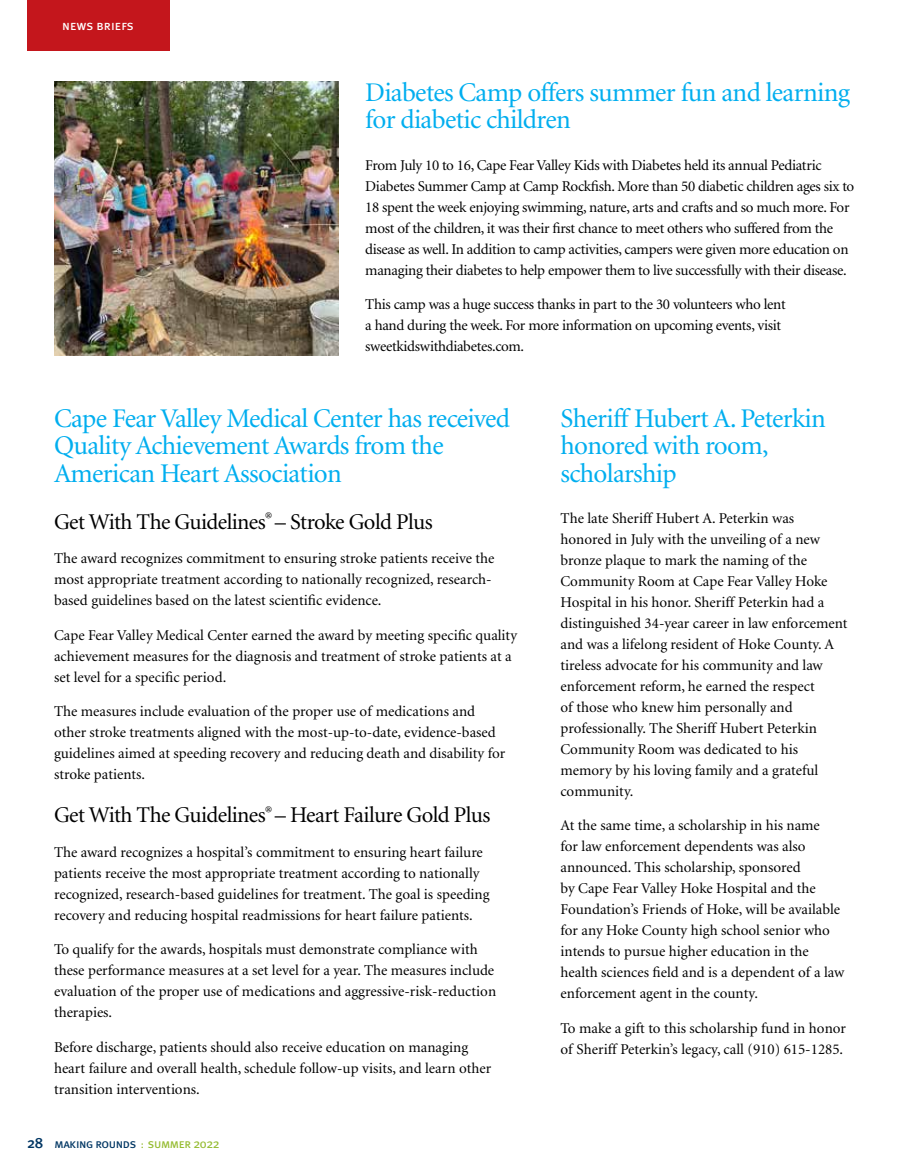
<style>
.page{position:relative;width:905px;height:1175px;background:#fff}
.page>*{position:absolute;margin:0;border:0;box-sizing:border-box;transform-origin:0 0}
.t1{font:27px/27px "Minion";letter-spacing:-.025em;color:#00aeef}
.t2{font:22.5px "Minion";letter-spacing:-.025em;color:#000}
.t3{font:15px/21px "Minion";color:#000}
.t4{font:15px/21px "Minion";letter-spacing:-.02em;color:#000}
.t5{font:13.5px "Meta Plus Book Caps";color:#fff}
.t6{font:12.75px "Meta Plus Book Caps";letter-spacing:-.03em;color:#003663}
.s1{font-family:"Meta Plus";font-weight:500;font-size:15px}
.s2{font-size:10.5px;color:#96bc33}
.s3{color:#96bc33}
.s4{font-family:"Meta Plus";color:#96bc33}
</style>
<div class="page">
<div style="left:27px;top:0;width:142px;height:50px;background:#c4161c"></div>
<img style="left:54px;top:81px;width:285px;height:274px">
<p class="t5" style="left:62px;top:18px;width:73px">news briefs</p>
<h1 class="t1" style="left:365px;top:80px;width:486px">Diabetes Camp offers summer fun and learning for diabetic children</h1>
<p class="t4" style="left:365px;top:155px;width:490px">From July 10 to 16, Cape Fear Valley Kids with Diabetes held its annual Pediatric Diabetes Summer Camp at Camp Rockfish. More than 50 diabetic children ages six to 18 spent the week enjoying swimming, nature, arts and crafts and so much more. For most of the children, it was their first chance to meet others who suffered from the disease as well. In addition to camp activities, campers were given more education on managing their diabetes to help empower them to live successfully with their disease.</p>
<p class="t4" style="left:365px;top:294px;width:422px">This camp was a huge success thanks in part to the 30 volunteers who lent a hand during the week. For more information on upcoming events, visit sweetkidswithdiabetes.com.</p>
<h1 class="t1" style="left:54px;top:406px;width:457px">Cape Fear Valley Medical Center has received<br>Quality Achievement Awards from the<br>American Heart Association</h1>
<h2 class="t2" style="left:54px;top:510px;width:380px">Get With The Guidelines<sup>®</sup> – Stroke Gold Plus</h2>
<p class="t3" style="left:54px;top:548px;width:442px">The award recognizes commitment to ensuring stroke patients receive the most appropriate treatment according to nationally recognized, research&shy;based guidelines based on the latest scientific evidence.</p>
<p class="t3" style="left:54px;top:625px;width:464px">Cape Fear Valley Medical Center earned the award by meeting specific quality achievement measures for the diagnosis and treatment of stroke patients at a set level for a specific period.</p>
<p class="t3" style="left:54px;top:701px;width:453px">The measures include evaluation of the proper use of medications and other stroke treatments aligned with the most-up-to-date, evidence-based guidelines aimed at speeding recovery and reducing death and disability for stroke patients.</p>
<h2 class="t2" style="left:54px;top:804px;width:438px">Get With The Guidelines<sup>®</sup> – Heart Failure Gold Plus</h2>
<p class="t3" style="left:54px;top:842px;width:437px">The award recognizes a hospital’s commitment to ensuring heart failure patients receive the most appropriate treatment according to nationally recognized, research-based guidelines for treatment. The goal is speeding recovery and reducing hospital readmissions for heart failure patients.</p>
<p class="t3" style="left:54px;top:939px;width:443px">To qualify for the awards, hospitals must demonstrate compliance with these performance measures at a set level for a year. The measures include evaluation of the proper use of medications and aggressive-risk-reduction therapies.</p>
<p class="t3" style="left:54px;top:1037px;width:438px">Before discharge, patients should also receive education on managing heart failure and overall health, schedule follow-up visits, and learn other transition interventions.</p>
<p class="t6" style="left:27px;top:1136px;width:194px"><span class="s1">28</span> making rounds <span class="s2">:</span> <span class="s3">summer</span> <span class="s4">2022</span></p>
<h1 class="t1" style="left:560px;top:406px;width:267px">Sheriff Hubert A. Peterkin honored with room, scholarship</h1>
<p class="t3" style="left:560px;top:508px;width:288px">The late Sheriff Hubert A. Peterkin was honored in July with the unveiling of a new bronze plaque to mark the naming of the Community Room at Cape Fear Valley Hoke Hospital in his honor. Sheriff Peterkin had a distinguished 34-year career in law enforcement and was a lifelong resident of Hoke County. A tireless advocate for his community and law enforcement reform, he earned the respect<br>of those who knew him personally and professionally. The Sheriff Hubert Peterkin Community Room was dedicated to his memory by his loving family and a grateful community.</p>
<p class="t3" style="left:560px;top:815px;width:285px">At the same time, a scholarship in his name<br>for law enforcement dependents was also announced. This scholarship, sponsored<br>by Cape Fear Valley Hoke Hospital and the Foundation’s Friends of Hoke, will be available for any Hoke County high school senior who intends to pursue higher education in the health sciences field and is a dependent of a law enforcement agent in the county.</p>
<p class="t3" style="left:560px;top:1018px;width:287px">To make a gift to this scholarship fund in honor of Sheriff Peterkin’s legacy, call (910) 615-1285.</p>
</div>
